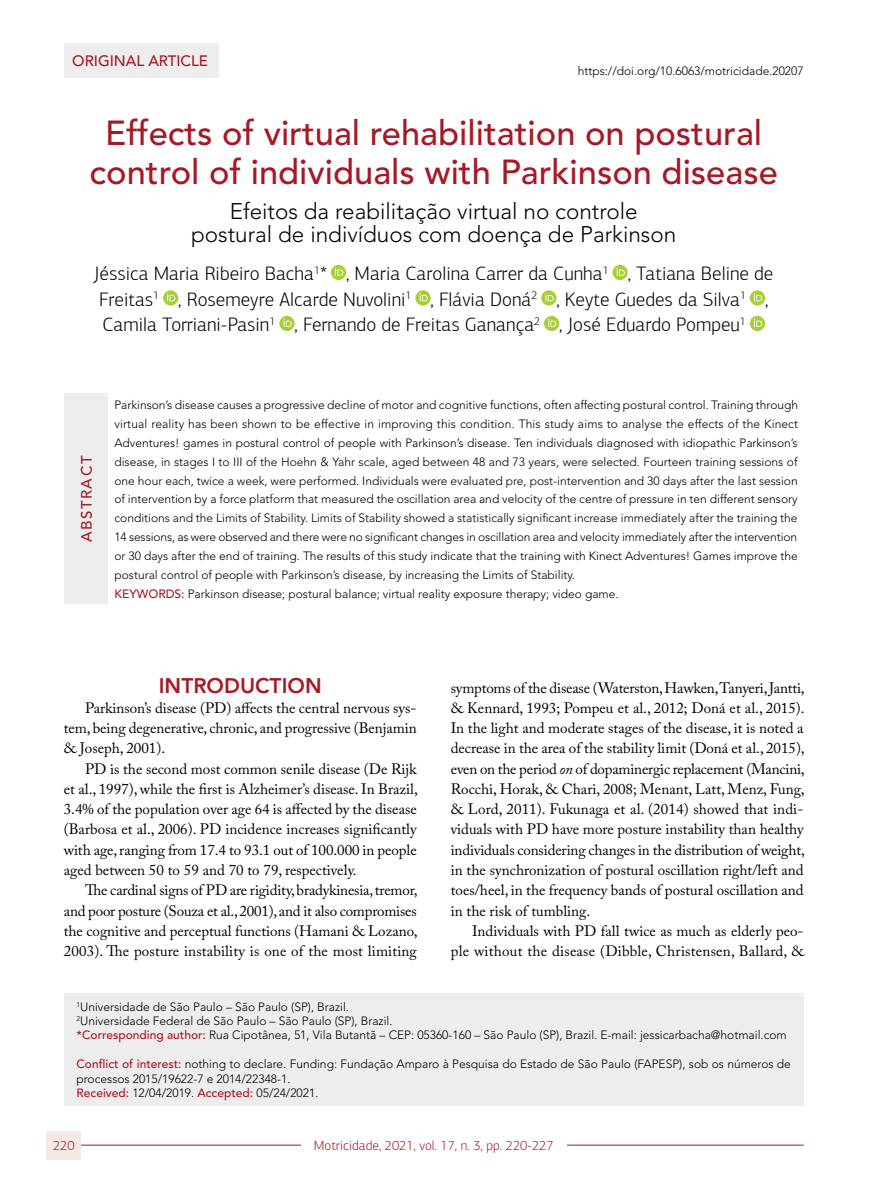
<style>
.page{position:relative;width:893px;height:1191px;background:#fff}
.page>*{position:absolute;margin:0;border:0;box-sizing:border-box;transform-origin:0 0}
.t1{font:500 34.5px/39px "Avenir LT Std";color:#a61926;text-align:center}
.t2{font:300 22.5px/22.5px "Avenir LT Std";color:#000;text-align:center}
.t3{font:800 21px "Avenir LT Std";color:#a61926}
.t4{font:300 19.5px/25.5px "PF Agora Sans Pro";color:#000}
.t5{font:15px/20.2px "Adobe Caslon Pro";color:#000;text-align:justify}
.t6{font:500 15px "Avenir LT Std";color:#a61926}
.t7{font:500 15px "Avenir LT Std";letter-spacing:.1em;color:#a61926}
.t8{font:300 13.5px "PF Agora Sans Pro";color:#a61926}
.t9{font:300 12px/18.9px "Avenir LT Std";color:#000}
.s1{font-weight:500;color:#a61926}
.s2{font-style:italic}
</style>
<div class="page">
<hr style="left:64px;top:1144px;width:740px;height:1px;background:#a61926">
<div style="left:47px;top:1130px;width:34px;height:29px;background:#f6e8e4"></div>
<div style="left:64px;top:43px;width:154px;height:34px;background:#ededed"></div>
<div style="left:64px;top:993px;width:740px;height:112px;background:#ededed"></div>
<div style="left:331px;top:265px;width:15px;height:15px;background:#a6ce39;border-radius:50%"></div>
<svg style="left:335px;top:268px;width:8px;height:8px"></svg>
<svg style="left:612px;top:265px;width:16px;height:15px"></svg>
<svg style="left:617px;top:268px;width:8px;height:8px"></svg>
<svg style="left:163px;top:290px;width:15px;height:15px"></svg>
<svg style="left:167px;top:293px;width:8px;height:8px"></svg>
<svg style="left:415px;top:290px;width:16px;height:15px"></svg>
<svg style="left:419px;top:293px;width:9px;height:8px"></svg>
<svg style="left:541px;top:290px;width:15px;height:15px"></svg>
<svg style="left:545px;top:293px;width:9px;height:8px"></svg>
<svg style="left:750px;top:290px;width:15px;height:15px"></svg>
<svg style="left:754px;top:293px;width:8px;height:8px"></svg>
<svg style="left:279px;top:316px;width:16px;height:15px"></svg>
<svg style="left:283px;top:319px;width:9px;height:8px"></svg>
<div style="left:544px;top:316px;width:15px;height:15px;background:#a6ce39;border-radius:50%"></div>
<svg style="left:548px;top:319px;width:8px;height:8px"></svg>
<div style="left:750px;top:316px;width:15px;height:15px;background:#a6ce39;border-radius:50%"></div>
<svg style="left:754px;top:319px;width:8px;height:8px"></svg>
<div style="left:64px;top:394px;width:44px;height:210px;background:#ededed"></div>
<div style="left:301px;top:1133px;width:265px;height:23px;background:#fff"></div>
<p class="t6" style="left:72px;top:52px;width:137px">ORIGINAL ARTICLE</p>
<p class="t9" style="left:578px;top:61px;width:228px">https://doi.org/10.6063/motricidade.20207</p>
<h1 class="t1" style="left:90px;top:114px;width:690px">Effects of virtual rehabilitation on postural control of individuals with Parkinson disease</h1>
<h2 class="t2" style="left:191px;top:200px;width:487px">Efeitos da reabilitação virtual no controle postural de indivíduos com doença de Parkinson</h2>
<p class="t4" style="left:94px;top:261px;width:681px">Jéssica Maria Ribeiro Bacha<sup>1</sup>* , Maria Carolina Carrer da Cunha<sup>1</sup> , Tatiana Beline de<br>Freitas<sup>1</sup> , Rosemeyre Alcarde Nuvolini<sup>1</sup> , Flávia Doná<sup>2</sup> , Keyte Guedes da Silva<sup>1</sup> ,<br>Camila Torriani-Pasin<sup>1</sup> , Fernando de Freitas Ganança<sup>2</sup> , José Eduardo Pompeu<sup>1</sup></p>
<p class="t7" style="left:78px;top:542px;width:88px;rotate:-90deg">ABSTRACT</p>
<p class="t9" style="left:114px;top:395px;width:685px">Parkinson’s disease causes a progressive decline of motor and cognitive functions, often affecting postural control. Training through virtual reality has been shown to be effective in improving this condition. This study aims to analyse the effects of the Kinect Adventures! games in postural control of people with Parkinson’s disease. Ten individuals diagnosed with idiopathic Parkinson’s disease, in stages I to III of the Hoehn &amp; Yahr scale, aged between 48 and 73 years, were selected. Fourteen training sessions of one hour each, twice a week, were performed. Individuals were evaluated pre, post-intervention and 30 days after the last session of intervention by a force platform that measured the oscillation area and velocity of the centre of pressure in ten different sensory conditions and the Limits of Stability. Limits of Stability showed a statistically significant increase immediately after the training the 14 sessions, as were observed and there were no significant changes in oscillation area and velocity immediately after the intervention or 30 days after the end of training. The results of this study indicate that the training with Kinect Adventures! Games improve the postural control of people with Parkinson’s disease, by increasing the Limits of Stability.<br><span class="s1">KEYWORDS:</span> Parkinson disease; postural balance; virtual reality exposure therapy; video game.</p>
<h3 class="t3" style="left:159px;top:673px;width:164px">INTRODUCTION</h3>
<p class="t5" style="left:64px;top:697px;width:355px;text-indent:21px">Parkinson’s disease (PD) affects the central nervous sys&shy;tem, being degenerative, chronic, and progressive (Benjamin &amp; Joseph, 2001).</p>
<p class="t5" style="left:64px;top:758px;width:355px;text-indent:21px">PD is the second most common senile disease (De Rijk et al., 1997), while the first is Alzheimer’s disease. In Brazil, 3.4% of the population over age 64 is affected by the disease (Barbosa et al., 2006). PD incidence increases significantly with age, ranging from 17.4 to 93.1 out of 100.000 in people aged between 50 to 59 and 70 to 79, respectively.</p>
<p class="t5" style="left:64px;top:880px;width:355px;text-indent:21px">The cardinal signs of PD are rigidity, bradykinesia, tremor, and poor posture (Souza et al., 2001), and it also compromises the cognitive and perceptual functions (Hamani &amp; Lozano, 2003). The posture instability is one of the most limiting</p>
<p class="t5" style="left:451px;top:677px;width:356px">symptoms of the disease (Waterston, Hawken, Tanyeri, Jantti, &amp; Kennard, 1993; Pompeu et al., 2012; Doná et al., 2015).<br>In the light and moderate stages of the disease, it is noted a decrease in the area of the stability limit (Doná et al., 2015), even on the period <span class="s2">on</span> of dopaminergic replacement (Mancini, Rocchi, Horak, &amp; Chari, 2008; Menant, Latt, Menz, Fung, &amp; Lord, 2011). Fukunaga et al. (2014) showed that indi&shy;viduals with PD have more posture instability than healthy individuals considering changes in the distribution of weight, in the synchronization of postural oscillation right/left and toes/heel, in the frequency bands of postural oscillation and in the risk of tumbling.</p>
<p class="t5" style="left:451px;top:920px;width:354px;text-align:right">Individuals with PD fall twice as much as elderly peo&shy;ple without the disease (Dibble, Christensen, Ballard, &amp;</p>
<p class="t9" style="left:77px;top:999px;width:712px;line-height:14.4px"><sup>1</sup>Universidade de São Paulo – São Paulo (SP), Brazil.<br><sup>2</sup>Universidade Federal de São Paulo – São Paulo (SP), Brazil.<br><span class="s1">*Corresponding author:</span> Rua Cipotânea, 51, Vila Butantã – CEP: 05360-160 – São Paulo (SP), Brazil. E-mail: jessicarbacha@hotmail.com</p>
<p class="t9" style="left:77px;top:1056px;width:716px;line-height:14.4px"><span class="s1">Conflict of interest:</span> nothing to declare. Funding: Fundação Amparo à Pesquisa do Estado de São Paulo (FAPESP), sob os números de processos 2015/19622-7 e 2014/22348-1.<br><span class="s1">Received:</span> 12/04/2019. <span class="s1">Accepted:</span> 05/24/2021.</p>
<p class="t8" style="left:53px;top:1137px;width:23px">220</p>
<p class="t8" style="left:315px;top:1137px;width:192px">Geriatr Gerontol Aging. 20XX;XX(X):</p>
<p class="t8" style="left:314px;top:1137px;width:241px">Motricidade, 2021, vol. 17, n. 3, pp. 220-227</p>
</div>
